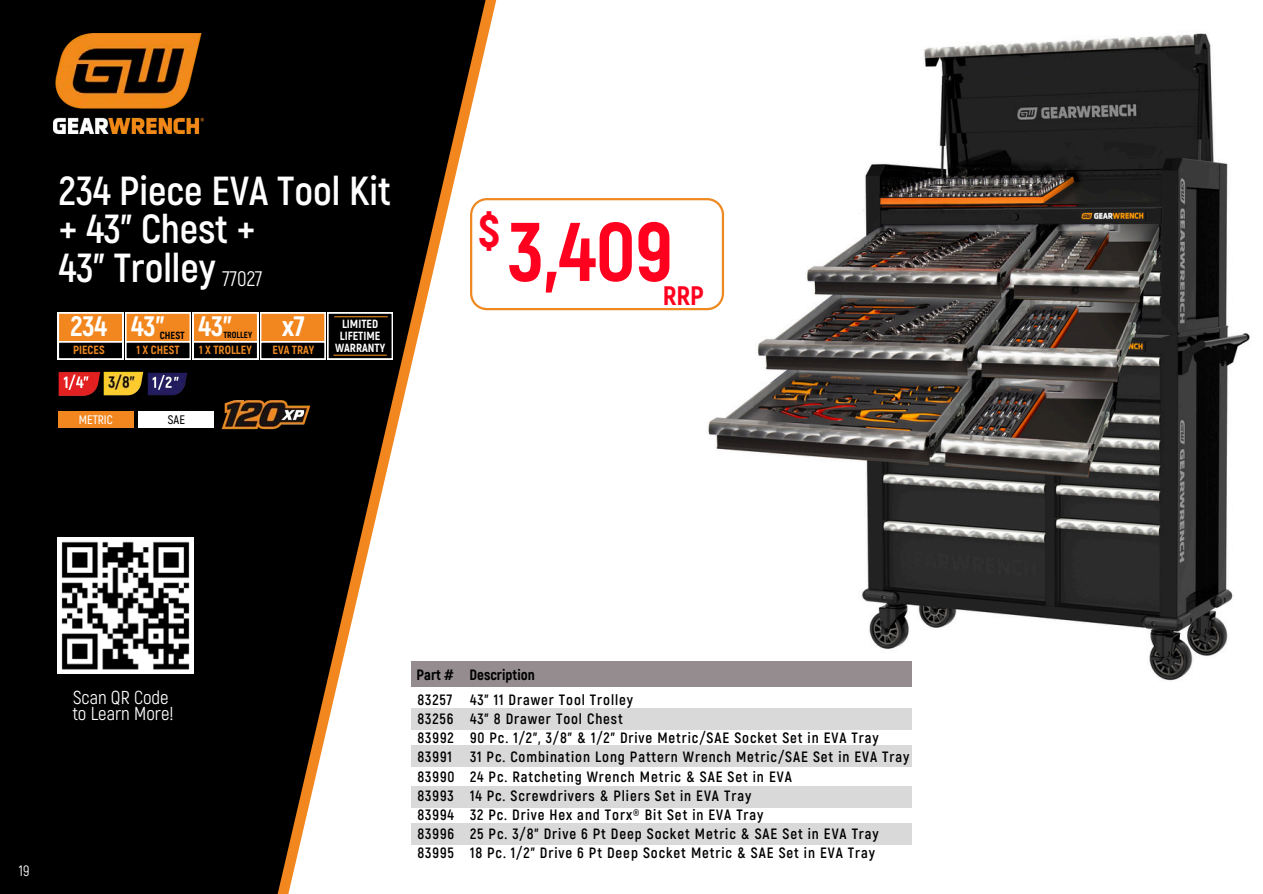
<style>
.page{position:relative;width:1263px;height:894px;background:#fff}
.page>*{position:absolute;margin:0;border:0;box-sizing:border-box;transform-origin:0 0}
.t1{font:800 82.95px "Akrobat";color:#ff001e}
.t2{font:800 45.6px "Akrobat";color:#ff001e}
.t3{font:700 40.5px/38.2px "Akrobat";color:#fff}
.t4{font:800 28.05px "Akrobat";color:#fff}
.t5{font:800 26.7px "Akrobat";color:#ff001e}
.t6{font:21px "Akrobat";color:#fff}
.t7{font:18.75px/15.8px "Akrobat";color:#fff}
.t8{font:700 15px "Akrobat";letter-spacing:.06em;color:#000}
.t9{font:800 15px "Akrobat";color:#000}
.t10{font:15px "Akrobat";color:#fff}
.t11{font:600 12.3px "Akrobat";color:#fff}
.t12{font:600 12.3px "Akrobat";color:#000}
.t13{font:800 11.85px "Akrobat";color:#ee8922}
.t14{font:800 11.85px "Akrobat";color:#fff}
.t15{font:800 10.35px "Akrobat";color:#000}
.t16{font:800 8.85px "Akrobat";color:#000}
</style>
<div class="page">
<svg style="left:0;top:0;width:493px;height:893px;fill:#000"></svg>
<img style="left:59px;top:371px;width:42px;height:26px">
<img style="left:103px;top:371px;width:41px;height:26px">
<img style="left:147px;top:371px;width:40px;height:26px">
<img style="left:220px;top:397px;width:90px;height:34px">
<div style="left:58px;top:411px;width:76px;height:17px;background:#f2861f"></div>
<div style="left:139px;top:411px;width:75px;height:17px;background:#fff"></div>
<img style="left:663px;top:33px;width:587px;height:654px">
<svg style="left:470px;top:198px;width:254px;height:112px"></svg>
<div style="left:411px;top:708px;width:501px;height:21px;background:#d9d9d9"></div>
<div style="left:411px;top:745px;width:501px;height:21px;background:#d9d9d9"></div>
<div style="left:411px;top:786px;width:501px;height:21px;background:#d9d9d9"></div>
<div style="left:411px;top:822px;width:501px;height:22px;background:#d9d9d9"></div>
<div style="left:411px;top:661px;width:501px;height:25px;background:#948c8e"></div>
<img style="left:57px;top:537px;width:136px;height:136px">
<svg style="left:58px;top:312px;width:335px;height:47px;background:#8b5c2e"></svg>
<img style="left:53px;top:34px;width:151px;height:100px">
<p class="t3" style="left:59px;top:170px;width:333px">234 Piece EVA Tool Kit + 43” Chest +<br>43” Trolley</p>
<p class="t6" style="left:222px;top:265px;width:42px">77027</p>
<p class="t4" style="left:70px;top:308px;width:38px">234</p>
<h2 class="t13" style="left:73px;top:342px;width:33px">PIECES</h2>
<h5 class="t4" style="left:131px;top:308px;width:35px">43"</h5>
<h4 class="t13" style="left:137px;top:342px;width:45px">1 X CHEST</h4>
<p class="t15" style="left:160px;top:329px;width:27px">CHEST</p>
<p class="t4" style="left:198px;top:308px;width:35px">43"</p>
<p class="t13" style="left:199px;top:342px;width:54px">1 X TROLLEY</p>
<p class="t16" style="left:223px;top:329px;width:30px">TROLLEY</p>
<h4 class="t4" style="left:282px;top:308px;width:24px">x7</h4>
<p class="t13" style="left:273px;top:342px;width:43px">EVA TRAY</p>
<p class="t14" style="left:342px;top:316px;width:38px">LIMITED</p>
<p class="t14" style="left:340px;top:328px;width:42px">LIFETIME</p>
<p class="t14" style="left:335px;top:340px;width:52px">WARRANTY</p>
<h4 class="t11" style="left:79px;top:411px;width:36px">METRIC</h4>
<p class="t12" style="left:168px;top:411px;width:19px">SAE</p>
<p class="t2" style="left:479px;top:201px;width:23px">$</p>
<h6 class="t1" style="left:508px;top:198px;width:167px">3,409</h6>
<p class="t5" style="left:663px;top:278px;width:43px">RRP</p>
<p class="t7" style="left:72px;top:688px;width:103px">Scan QR Code to Learn More!</p>
<p class="t10" style="left:19px;top:860px;width:12px">19</p>
<p class="t9" style="left:417px;top:664px;width:39px">Part #</p>
<p class="t9" style="left:469px;top:664px;width:67px">Description</p>
<p class="t8" style="left:417px;top:690px;width:37px">83257</p>
<h1 class="t8" style="left:417px;top:709px;width:38px">83256</h1>
<h3 class="t8" style="left:417px;top:728px;width:38px">83992</h3>
<p class="t8" style="left:417px;top:747px;width:36px">83991</p>
<p class="t8" style="left:417px;top:766px;width:39px">83990</p>
<p class="t8" style="left:417px;top:785px;width:38px">83993</p>
<p class="t8" style="left:417px;top:804px;width:38px">83994</p>
<p class="t8" style="left:417px;top:823px;width:38px">83996</p>
<p class="t8" style="left:417px;top:842px;width:38px">83995</p>
<p class="t8" style="left:470px;top:690px;width:165px">43" 11 Drawer Tool Trolley</p>
<p class="t8" style="left:470px;top:709px;width:154px">43" 8 Drawer Tool Chest</p>
<p class="t8" style="left:470px;top:728px;width:410px">90 Pc. 1/2", 3/8" &amp; 1/2" Drive Metric/SAE Socket Set in EVA Tray</p>
<p class="t8" style="left:470px;top:747px;width:441px">31 Pc. Combination Long Pattern Wrench Metric/SAE Set in EVA Tray</p>
<p class="t8" style="left:470px;top:766px;width:323px">24 Pc. Ratcheting Wrench Metric &amp; SAE Set in EVA</p>
<p class="t8" style="left:470px;top:785px;width:283px">14 Pc. Screwdrivers &amp; Pliers Set in EVA Tray</p>
<p class="t8" style="left:470px;top:804px;width:295px">32 Pc. Drive Hex and Torx® Bit Set in EVA Tray</p>
<p class="t8" style="left:470px;top:823px;width:410px">25 Pc. 3/8" Drive 6 Pt Deep Socket Metric &amp; SAE Set in EVA Tray</p>
<p class="t8" style="left:470px;top:842px;width:407px">18 Pc. 1/2" Drive 6 Pt Deep Socket Metric &amp; SAE Set in EVA Tray</p>
</div>
